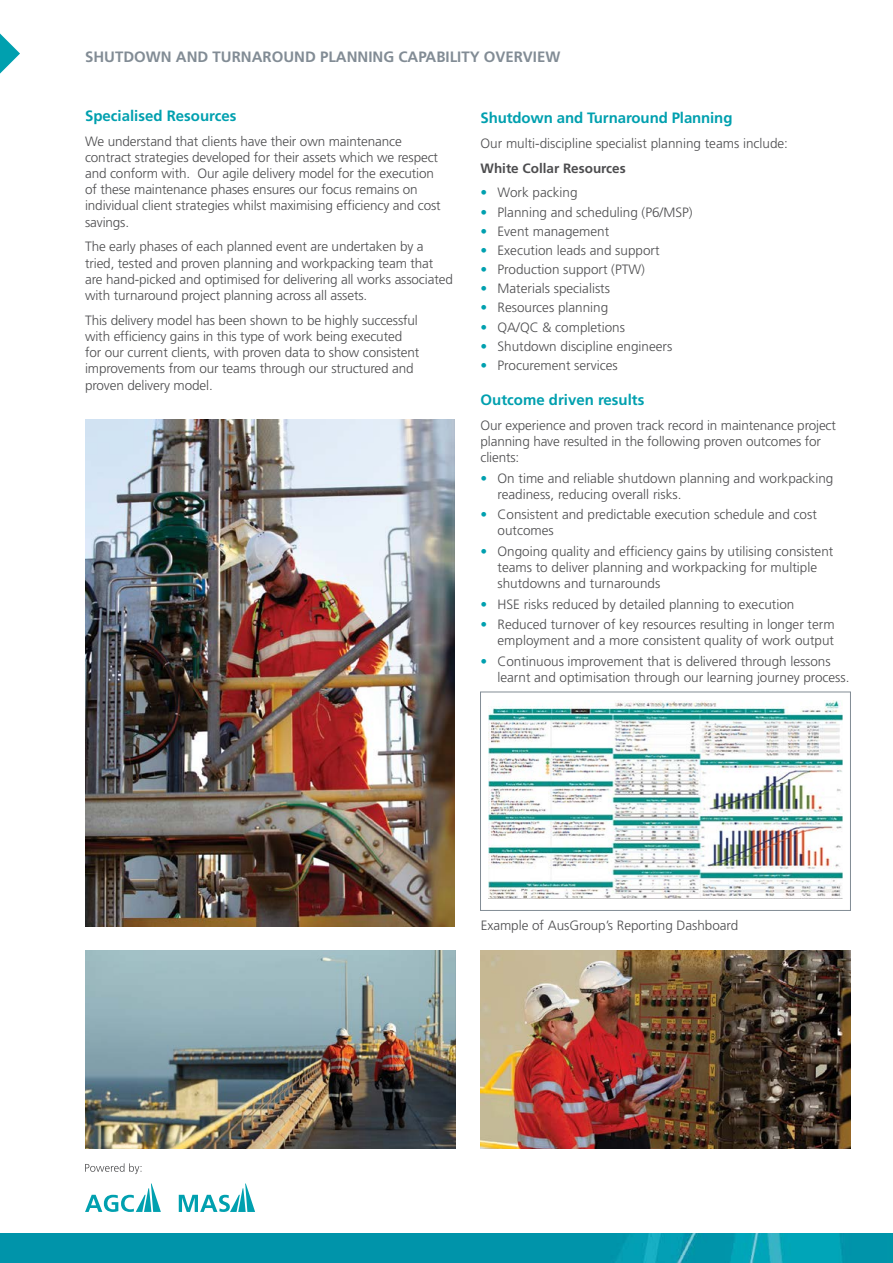
<style>
.page{position:relative;width:893px;height:1263px;background:#fff}
.page>*{position:absolute;margin:0;border:0;box-sizing:border-box;transform-origin:0 0}
.t1{font:700 15px "Frutiger LT Pro";color:#00a0af}
.t2{font:700 15px "Frutiger LT Pro";color:#828c95}
.t3{font:300 13.5px/16.2px "Frutiger LT Pro";letter-spacing:-.01em;color:#4d4d4f}
.t4{font:700 13.5px "Frutiger LT Pro";color:#4d4d4f}
.s1{color:#00a0af}
</style>
<div class="page">
<img style="left:0;top:1233px;width:893px;height:30px">
<img style="left:85px;top:420px;width:370px;height:506px">
<img style="left:85px;top:951px;width:370px;height:198px">
<img style="left:481px;top:951px;width:370px;height:198px">
<svg style="left:0;top:34px;width:20px;height:40px"></svg>
<svg style="left:85px;top:1163px;width:57px;height:11px"></svg>
<svg style="left:85px;top:1183px;width:76px;height:29px"></svg>
<svg style="left:179px;top:1183px;width:76px;height:29px"></svg>
<img style="left:488px;top:701px;width:355px;height:197px">
<div style="left:480px;top:692px;width:371px;height:219px;border:1px solid #828c95"></div>
<p class="t2" style="left:85px;top:48px;width:477px">SHUTDOWN AND TURNAROUND PLANNING CAPABILITY OVERVIEW</p>
<p class="t1" style="left:85px;top:107px;width:153px">Specialised Resources</p>
<p class="t3" style="left:85px;top:133px;width:357px">We understand that clients have their own maintenance contract strategies developed for their assets which we respect and conform with. Our agile delivery model for the execution of these maintenance phases ensures our focus remains on individual client strategies whilst maximising efficiency and cost savings.</p>
<p class="t3" style="left:85px;top:239px;width:369px">The early phases of each planned event are undertaken by a tried, tested and proven planning and workpacking team that are hand-picked and optimised for delivering all works associated with turnaround project planning across all assets.</p>
<p class="t3" style="left:85px;top:312px;width:336px">This delivery model has been shown to be highly successful with efficiency gains in this type of work being executed for our current clients, with proven data to show consistent improvements from our teams through our structured and proven delivery model.</p>
<p class="t1" style="left:480px;top:109px;width:253px">Shutdown and Turnaround Planning</p>
<p class="t3" style="left:480px;top:135px;width:309px">Our multi-discipline specialist planning teams include:</p>
<p class="t4" style="left:480px;top:160px;width:147px">White Collar Resources</p>
<p class="t3" style="left:480px;top:185px;width:99px"><span class="s1">•</span> Work packing</p>
<p class="t3" style="left:480px;top:204px;width:214px"><span class="s1">•</span> Planning and scheduling (P6/MSP)</p>
<p class="t3" style="left:480px;top:223px;width:130px"><span class="s1">•</span> Event management</p>
<p class="t3" style="left:480px;top:242px;width:181px"><span class="s1">•</span> Execution leads and support</p>
<p class="t3" style="left:480px;top:261px;width:166px"><span class="s1">•</span> Production support (PTW)</p>
<p class="t3" style="left:480px;top:280px;width:131px"><span class="s1">•</span> Materials specialists</p>
<p class="t3" style="left:480px;top:300px;width:129px"><span class="s1">•</span> Resources planning</p>
<p class="t3" style="left:480px;top:319px;width:146px"><span class="s1">•</span> QA/QC &amp; completions</p>
<p class="t3" style="left:480px;top:338px;width:193px"><span class="s1">•</span> Shutdown discipline engineers</p>
<p class="t3" style="left:480px;top:357px;width:139px"><span class="s1">•</span> Procurement services</p>
<p class="t1" style="left:480px;top:391px;width:165px">Outcome driven results</p>
<p class="t3" style="left:480px;top:417px;width:357px">Our experience and proven track record in maintenance project planning have resulted in the following proven outcomes for clients:</p>
<p class="t3" style="left:497px;top:470px;width:337px;text-indent:-17px"><span class="s1">•</span> On time and reliable shutdown planning and workpacking readiness, reducing overall risks.</p>
<p class="t3" style="left:497px;top:506px;width:321px;text-indent:-17px"><span class="s1">•</span> Consistent and predictable execution schedule and cost outcomes</p>
<p class="t3" style="left:497px;top:543px;width:337px;text-indent:-17px"><span class="s1">•</span> Ongoing quality and efficiency gains by utilising consistent teams to deliver planning and workpacking for multiple shutdowns and turnarounds</p>
<p class="t3" style="left:480px;top:596px;width:315px"><span class="s1">•</span> HSE risks reduced by detailed planning to execution</p>
<p class="t3" style="left:480px;top:616px;width:356px;text-align:right"><span class="s1">•</span> Reduced turnover of key resources resulting in longer term employment and a more consistent quality of work output</p>
<p class="t3" style="left:497px;top:653px;width:353px;text-indent:-17px"><span class="s1">•</span> Continuous improvement that is delivered through lessons learnt and optimisation through our learning journey process.</p>
<p class="t3" style="left:481px;top:917px;width:259px">Example of AusGroup’s Reporting Dashboard</p>
</div>
